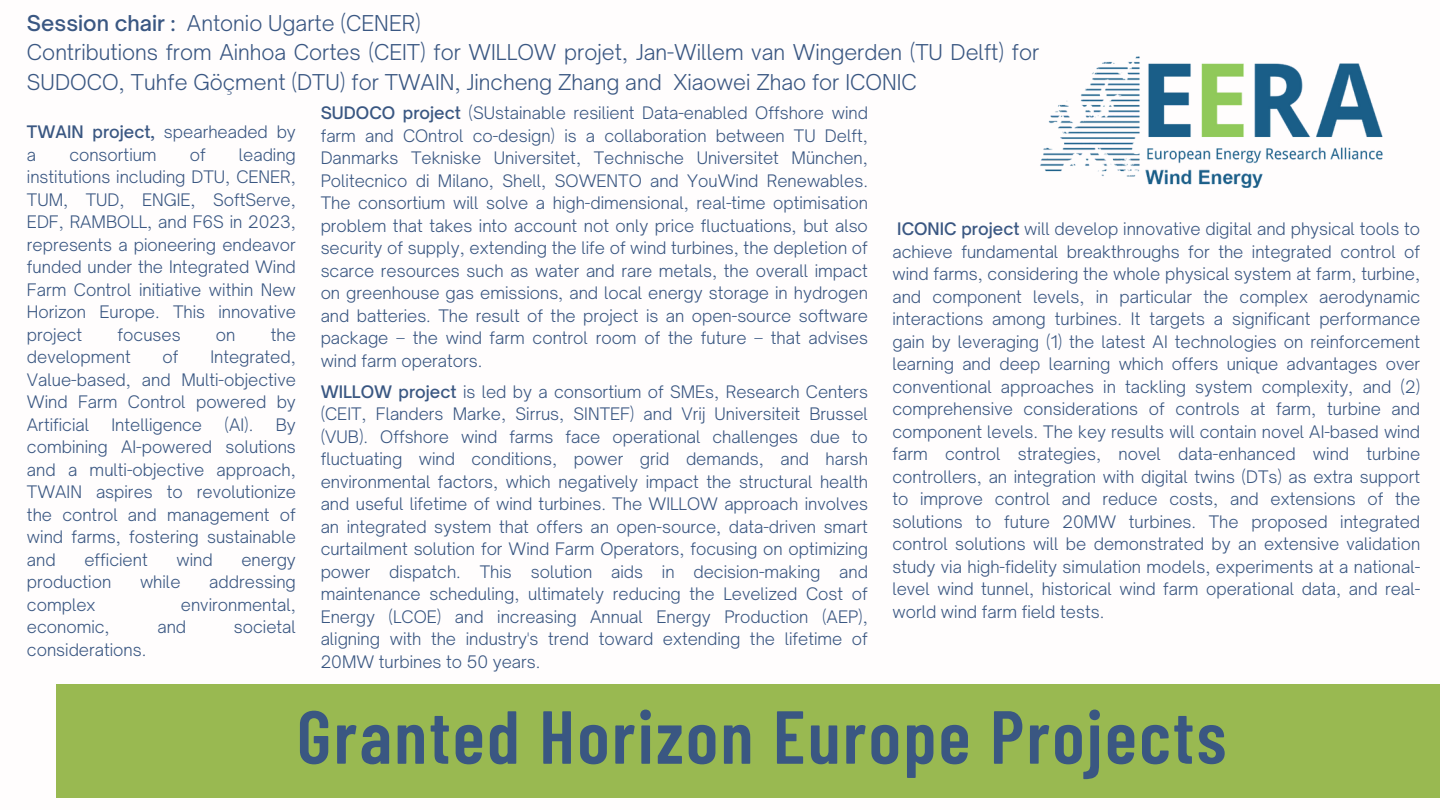
<style>
.page{position:relative;width:1440px;height:810px;background:#fff}
.page>*{position:absolute;margin:0;border:0;box-sizing:border-box;transform-origin:0 0}
.t1{font:600 75px "Barlow Condensed";letter-spacing:.03em;color:#3a5782}
.t2{font:300 20.9px/29.2px "Open Sauce One";color:#3a5782}
.t3{font:300 16.5px/22.5px "Open Sauce One";color:#3a5782;text-align:justify}
.s1{font-weight:500}
</style>
<div class="page">
<div style="left:56px;top:684px;width:1384px;height:114px;background:#99b951"></div>
<img style="left:1040px;top:56px;width:343px;height:132px">
<p class="t2" style="left:27px;top:9px;width:395px"><span class="s1">Session chair :</span> Antonio Ugarte (CENER)</p>
<p class="t2" style="left:27px;top:38px;width:1014px">Contributions from Ainhoa Cortes (CEIT) for WILLOW projet, Jan-Willem van Wingerden (TU Delft) for<br>SUDOCO, Tuhfe Göçment (DTU) for TWAIN, Jincheng Zhang and Xiaowei Zhao for ICONIC</p>
<p class="t3" style="left:27px;top:121px;width:270px"><span class="s1">TWAIN project,</span> spearheaded by a</p>
<p class="t3" style="left:321px;top:102px;width:549px"><span class="s1">SUDOCO project</span> (SUstainable resilient Data-enabled Offshore wind farm and COntrol co-design) is a collaboration between TU Delft, Danmarks Tekniske Universitet, Technische Universitet München, Politecnico di Milano, Shell, SOWENTO and YouWind Renewables.<br>The consortium will solve a high-dimensional, real-time optimisation problem that takes into account not only price fluctuations, but also security of supply, extending the life of wind turbines, the depletion of scarce resources such as water and rare metals, the overall impact on greenhouse gas emissions, and local energy storage in hydrogen and batteries. The result of the project is an open-source software package – the wind farm control room of the future – that advises wind farm operators.</p>
<p class="t3" style="left:27px;top:143px;width:270px;text-indent:212px">leading institutions including DTU, CENER, TUM, TUD, ENGIE, SoftServe, EDF, RAMBOLL, and F6S in 2023, represents a pioneering endeavor funded under the Integrated Wind Farm Control initiative within New Horizon Europe. This innovative project</p>
<p class="t3" style="left:69px;top:143px;width:89px">consortium</p>
<p class="t3" style="left:190px;top:143px;width:17px">of</p>
<p class="t3" style="left:892px;top:218px;width:529px"><span class="s1">ICONIC project</span> will develop innovative digital and physical tools to achieve fundamental breakthroughs for the integrated control of wind farms, considering the whole physical system at farm, turbine, and component levels, in particular the complex aerodynamic interactions among turbines. It targets a significant performance gain by leveraging (1) the latest AI technologies on reinforcement learning and deep learning which offers unique advantages over conventional approaches in tackling system complexity, and (2) comprehensive considerations of controls at farm, turbine and component levels. The key results will contain novel AI-based wind farm control strategies, novel data-enhanced wind turbine controllers, an integration with digital twins (DTs) as extra support to improve control and reduce costs, and extensions of the solutions to future 20MW turbines. The proposed integrated control solutions will be demonstrated by an extensive validation study via high-fidelity simulation models, experiments at a national&shy;level wind tunnel, historical wind farm operational data, and real&shy;world wind farm field tests.</p>
<p class="t3" style="left:118px;top:323px;width:65px">focuses</p>
<p class="t3" style="left:216px;top:323px;width:21px">on</p>
<p class="t3" style="left:271px;top:323px;width:27px">the</p>
<p class="t3" style="left:27px;top:346px;width:105px">development</p>
<p class="t3" style="left:163px;top:346px;width:17px">of</p>
<p class="t3" style="left:27px;top:346px;width:270px;text-indent:183px">Integrated, Value-based, and Multi-objective Wind Farm Control powered by Artificial</p>
<p class="t3" style="left:321px;top:380px;width:549px"><span class="s1">WILLOW project</span> is led by a consortium of SMEs, Research Centers (CEIT, Flanders Marke, Sirrus, SINTEF) and Vrij Universiteit Brussel (VUB). Offshore wind farms face operational challenges due to fluctuating wind conditions, power grid demands, and harsh environmental factors, which negatively impact the structural health and useful lifetime of wind turbines. The WILLOW approach involves an integrated system that offers an open-source, data-driven smart curtailment solution for Wind Farm Operators, focusing on optimizing power dispatch. This solution aids in decision-making and maintenance scheduling, ultimately reducing the Levelized Cost of Energy (LCOE) and increasing Annual Energy Production (AEP), aligning with the industry's trend toward extending the lifetime of 20MW turbines to 50 years.</p>
<p class="t1" style="left:297px;top:689px;width:931px">Granted Horizon Europe Projects</p>
<p class="t3" style="left:112px;top:413px;width:92px">Intelligence</p>
<p class="t3" style="left:225px;top:413px;width:30px">(AI).</p>
<p class="t3" style="left:27px;top:413px;width:270px;text-indent:249px">By combining AI-powered solutions and a multi-objective approach, TWAIN aspires to revolutionize the control and management of wind farms, fostering sustainable and</p>
<p class="t3" style="left:84px;top:548px;width:65px">efficient</p>
<p class="t3" style="left:176px;top:548px;width:38px">wind</p>
<p class="t3" style="left:241px;top:548px;width:56px">energy</p>
<p class="t3" style="left:27px;top:571px;width:86px">production</p>
<p class="t3" style="left:140px;top:571px;width:42px">while</p>
<p class="t3" style="left:209px;top:571px;width:88px">addressing</p>
<p class="t3" style="left:27px;top:593px;width:70px">complex</p>
<p class="t3" style="left:181px;top:593px;width:117px">environmental,</p>
<p class="t3" style="left:27px;top:616px;width:84px">economic,</p>
<p class="t3" style="left:157px;top:616px;width:30px">and</p>
<p class="t3" style="left:234px;top:616px;width:64px">societal</p>
<p class="t3" style="left:27px;top:638px;width:121px">considerations.</p>
</div>
